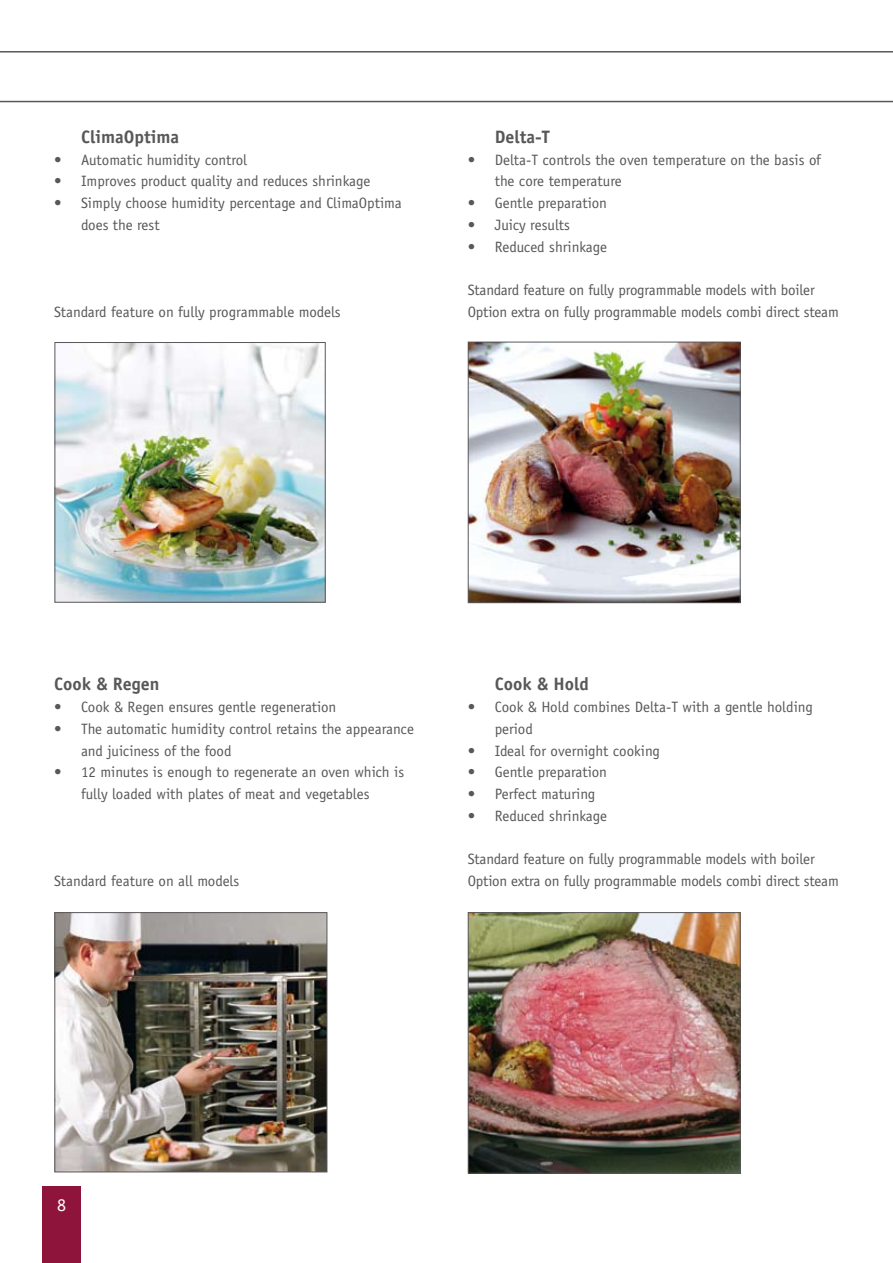
<style>
.page{position:relative;width:893px;height:1263px;background:#fff}
.page>*{position:absolute;margin:0;border:0;box-sizing:border-box;transform-origin:0 0}
.t1{font:700 18px "Officina Sans";color:#58585a}
.t2{font:18px "Officina Sans";color:#fff}
.t3{font:15px/21.8px "Officina Sans";color:#58585a}
</style>
<div class="page">
<hr style="left:0;top:101px;width:893px;height:1px;background:#58585a">
<hr style="left:0;top:51px;width:893px;height:2px;background:#58585a">
<div style="left:43px;top:1186px;width:38px;height:77px;background:#8f143b"></div>
<img style="left:57px;top:344px;width:267px;height:257px">
<div style="left:55px;top:342px;width:271px;height:261px;border:1px solid #58585a"></div>
<img style="left:470px;top:344px;width:268px;height:257px">
<div style="left:468px;top:342px;width:272px;height:261px;border:1px solid #58585a"></div>
<img style="left:470px;top:914px;width:268px;height:257px">
<div style="left:468px;top:912px;width:272px;height:261px;border:1px solid #58585a"></div>
<img style="left:56px;top:914px;width:269px;height:256px">
<div style="left:54px;top:912px;width:273px;height:260px;border:1px solid #58585a"></div>
<p class="t1" style="left:81px;top:125px;width:99px">ClimaOptima</p>
<p class="t3" style="left:54px;top:149px;width:195px">• Automatic humidity control</p>
<p class="t3" style="left:54px;top:170px;width:318px">• Improves product quality and reduces shrinkage</p>
<p class="t3" style="left:81px;top:192px;width:322px;text-indent:-27px">• Simply choose humidity percentage and ClimaOptima does the rest</p>
<p class="t3" style="left:54px;top:301px;width:288px">Standard feature on fully programmable models</p>
<p class="t1" style="left:495px;top:125px;width:56px">Delta-T</p>
<p class="t3" style="left:495px;top:149px;width:328px;text-indent:-27px">• Delta-T controls the oven temperature on the basis of the core temperature</p>
<p class="t3" style="left:468px;top:192px;width:141px">• Gentle preparation</p>
<p class="t3" style="left:468px;top:214px;width:104px">• Juicy results</p>
<p class="t3" style="left:468px;top:236px;width:141px">• Reduced shrinkage</p>
<p class="t3" style="left:468px;top:279px;width:373px">Standard feature on fully programmable models with boiler<br>Option extra on fully programmable models combi direct steam</p>
<p class="t1" style="left:54px;top:673px;width:107px">Cook &amp; Regen</p>
<p class="t3" style="left:54px;top:696px;width:284px">• Cook &amp; Regen ensures gentle regeneration</p>
<p class="t3" style="left:81px;top:718px;width:334px;text-indent:-27px">• The automatic humidity control retains the appearance and juiciness of the food</p>
<p class="t3" style="left:54px;top:761px;width:352px;text-align:center">• 12 minutes is enough to regenerate an oven which is fully loaded with plates of meat and vegetables</p>
<p class="t3" style="left:54px;top:870px;width:187px">Standard feature on all models</p>
<p class="t1" style="left:495px;top:673px;width:96px">Cook &amp; Hold</p>
<p class="t3" style="left:495px;top:696px;width:320px;text-indent:-27px">• Cook &amp; Hold combines Delta-T with a gentle holding period</p>
<p class="t3" style="left:468px;top:740px;width:194px">• Ideal for overnight cooking</p>
<p class="t3" style="left:468px;top:761px;width:141px">• Gentle preparation</p>
<p class="t3" style="left:468px;top:783px;width:129px">• Perfect maturing</p>
<p class="t3" style="left:468px;top:805px;width:141px">• Reduced shrinkage</p>
<p class="t3" style="left:468px;top:848px;width:373px">Standard feature on fully programmable models with boiler<br>Option extra on fully programmable models combi direct steam</p>
<p class="t2" style="left:57px;top:1194px;width:10px">8</p>
</div>
